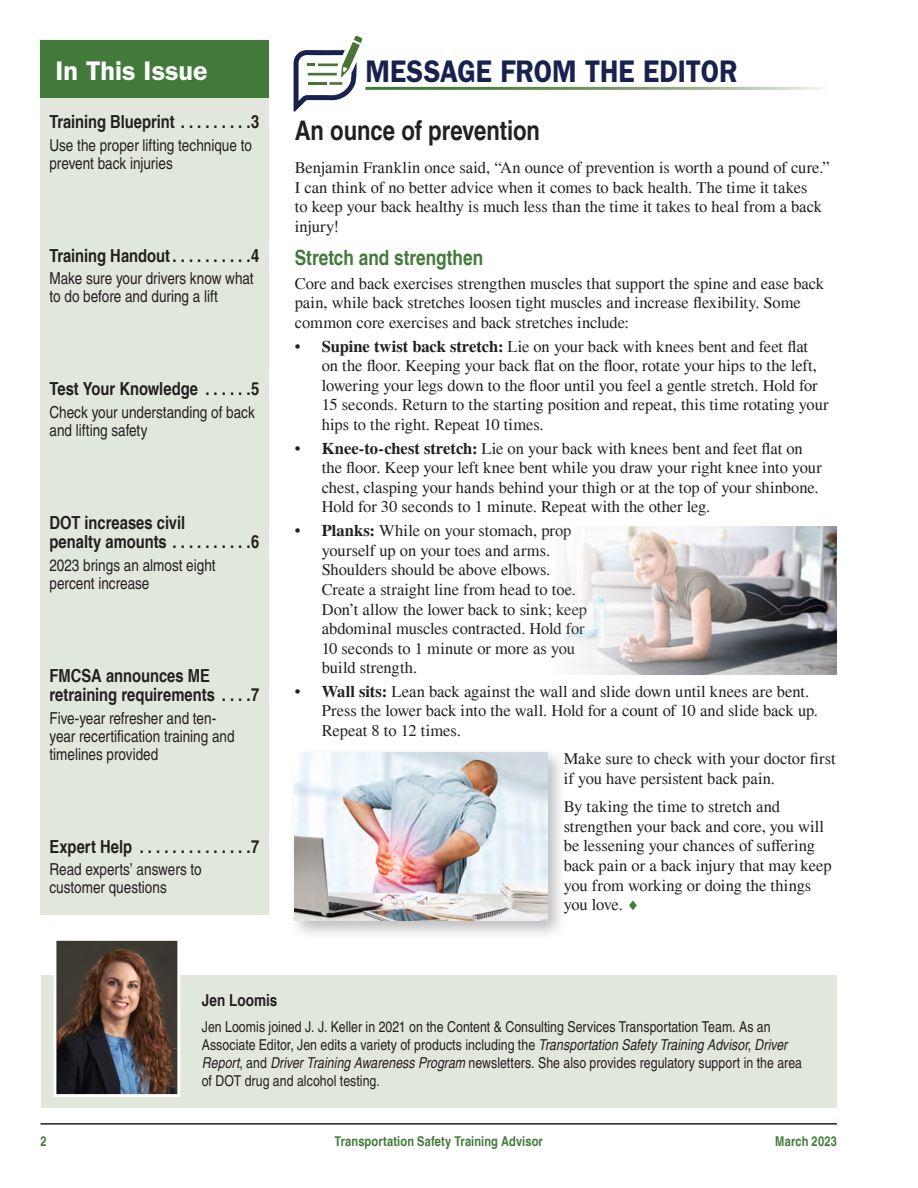
<style>
.page{position:relative;width:918px;height:1188px;background:#fff}
.page>*{position:absolute;margin:0;border:0;box-sizing:border-box;transform-origin:0 0}
.Feature_Headline{font:600 31.35px "ITC Franklin Gothic Std";letter-spacing:-.005em;color:#18224d;scale:.89 1}
.Head_Level_1{font:700 condensed 27px "Helvetica LT Pro";letter-spacing:-.005em;color:#231f20}
.TOC__Head{font:600 27px "ITC Franklin Gothic Std";letter-spacing:-.005em;color:#fff}
.Head_Level_2{font:700 condensed 21px "Helvetica LT Pro";color:#417a39}
.TOC__Bold{font:700 condensed 18px/19.5px "Helvetica LT Pro";color:#231f20}
.Body{font:16.5px/19.5px "Times LT Pro";letter-spacing:-.005em;color:#231f20}
.TOC__Body{font:condensed 16.5px/18px "Helvetica LT Std";color:#231f20}
.Editor_bio_heading{font:700 condensed 16.5px "Helvetica LT Pro";color:#231f20}
.Editor_bio{font:condensed 15px/18px "Helvetica LT Std";letter-spacing:.005em;color:#231f20}
.t1{font:700 condensed 13.5px "Helvetica LT Pro";letter-spacing:.01em;color:#417a39}
.s1{font-weight:700}
.s2{color:#417a39}
.s3{font-family:"Helvetica LT Pro";font-style:italic}
</style>
<div class="page">
<hr style="left:40px;top:1123px;width:797px;height:2px;background:#231f20">
<div style="left:40px;top:40px;width:229px;height:67px;background:#417a39"></div>
<div style="left:40px;top:98px;width:229px;height:817px;background:#e2e7db"></div>
<svg style="left:294px;top:36px;width:68px;height:76px"></svg>
<div style="left:41px;top:975px;width:796px;height:132px;background:#e2e7db"></div>
<img style="left:57px;top:942px;width:119px;height:151px">
<div style="left:53px;top:938px;width:127px;height:159px;border:3px solid #fff"></div>
<img style="left:561px;top:526px;width:276px;height:148px">
<div style="left:289px;top:747px;width:279px;height:194px;background:#231f20;opacity:.3"></div>
<img style="left:295px;top:752px;width:252px;height:168px">
<p class="TOC__Head" style="left:56px;top:54px;width:153px">In This Issue</p>
<p class="TOC__Bold" style="left:50px;top:112px;width:212px">Training Blueprint . . . . . . . . 3</p>
<p class="TOC__Body" style="left:50px;top:136px;width:204px">Use the proper lifting technique to prevent back injuries</p>
<p class="TOC__Bold" style="left:50px;top:246px;width:212px">Training Handout . . . . . . . . . 4</p>
<p class="TOC__Body" style="left:50px;top:269px;width:206px">Make sure your drivers know what to do before and during a lift</p>
<p class="TOC__Bold" style="left:50px;top:379px;width:212px">Test Your Knowledge . . . . . 5</p>
<p class="TOC__Body" style="left:50px;top:403px;width:207px">Check your understanding of back and lifting safety</p>
<p class="TOC__Bold" style="left:50px;top:513px;width:212px">DOT increases civil<br>penalty amounts . . . . . . . . . 6</p>
<p class="TOC__Body" style="left:50px;top:556px;width:168px">2023 brings an almost eight percent increase</p>
<p class="TOC__Bold" style="left:50px;top:666px;width:212px">FMCSA announces ME retraining requirements . . . 7</p>
<p class="TOC__Body" style="left:50px;top:709px;width:187px">Five-year refresher and ten&shy;year recertification training and timelines provided</p>
<p class="TOC__Bold" style="left:50px;top:837px;width:212px">Expert Help . . . . . . . . . . . . . 7</p>
<p class="TOC__Body" style="left:50px;top:860px;width:154px">Read experts’ answers to customer questions</p>
<p class="Feature_Headline" style="left:365px;top:53px;width:420px">MESSAGE FROM THE EDITOR</p>
<p class="Head_Level_1" style="left:295px;top:115px;width:247px">An ounce of prevention</p>
<p class="Body" style="left:295px;top:158px;width:536px">Benjamin Franklin once said, “An ounce of prevention is worth a pound of cure.” I can think of no better advice when it comes to back health. The time it takes<br>to keep your back healthy is much less than the time it takes to heal from a back injury!</p>
<p class="Head_Level_2" style="left:295px;top:245px;width:190px">Stretch and strengthen</p>
<p class="Body" style="left:295px;top:274px;width:531px">Core and back exercises strengthen muscles that support the spine and ease back pain, while back stretches loosen tight muscles and increase flexibility. Some common core exercises and back stretches include:</p>
<p class="Body" style="left:322px;top:337px;width:509px;text-indent:-27px">• <span class="s1">Supine twist back stretch:</span> Lie on your back with knees bent and feet flat<br>on the floor. Keeping your back flat on the floor, rotate your hips to the left, lowering your legs down to the floor until you feel a gentle stretch. Hold for 15 seconds. Return to the starting position and repeat, this time rotating your hips to the right. Repeat 10 times.</p>
<p class="Body" style="left:322px;top:439px;width:502px;text-indent:-27px">• <span class="s1">Knee-to-chest stretch:</span> Lie on your back with knees bent and feet flat on the floor. Keep your left knee bent while you draw your right knee into your chest, clasping your hands behind your thigh or at the top of your shinbone.<br>Hold for 30 seconds to 1 minute. Repeat with the other leg.</p>
<p class="Body" style="left:322px;top:521px;width:267px;text-indent:-27px">• <span class="s1">Planks:</span> While on your stomach, prop yourself up on your toes and arms.<br>Shoulders should be above elbows.<br>Create a straight line from head to toe.<br>Don’t allow the lower back to sink; keep abdominal muscles contracted. Hold for 10 seconds to 1 minute or more as you build strength.</p>
<p class="Body" style="left:322px;top:682px;width:498px;text-indent:-27px">• <span class="s1">Wall sits:</span> Lean back against the wall and slide down until knees are bent.<br>Press the lower back into the wall. Hold for a count of 10 and slide back up.<br>Repeat 8 to 12 times.</p>
<p class="Body" style="left:564px;top:749px;width:273px">Make sure to check with your doctor first if you have persistent back pain.</p>
<p class="Body" style="left:564px;top:797px;width:270px">By taking the time to stretch and strengthen your back and core, you will be lessening your chances of suffering back pain or a back injury that may keep you from working or doing the things you love. <span class="s2">♦</span></p>
<p class="Editor_bio_heading" style="left:202px;top:991px;width:77px">Jen Loomis</p>
<p class="Editor_bio" style="left:202px;top:1017px;width:602px">Jen Loomis joined J. J. Keller in 2021 on the Content &amp; Consulting Services Transportation Team. As an Associate Editor, Jen edits a variety of products including the <span class="s3">Transportation Safety Training Advisor</span>, <span class="s3">Driver Report</span>, and <span class="s3">Driver Training Awareness Program</span> newsletters. She also provides regulatory support in the area of DOT drug and alcohol testing.</p>
<p class="t1" style="left:40px;top:1133px;width:8px">2</p>
<p class="t1" style="left:335px;top:1133px;width:210px">Transportation Safety Training Advisor</p>
<p class="t1" style="left:775px;top:1133px;width:63px">March 2023</p>
</div>
